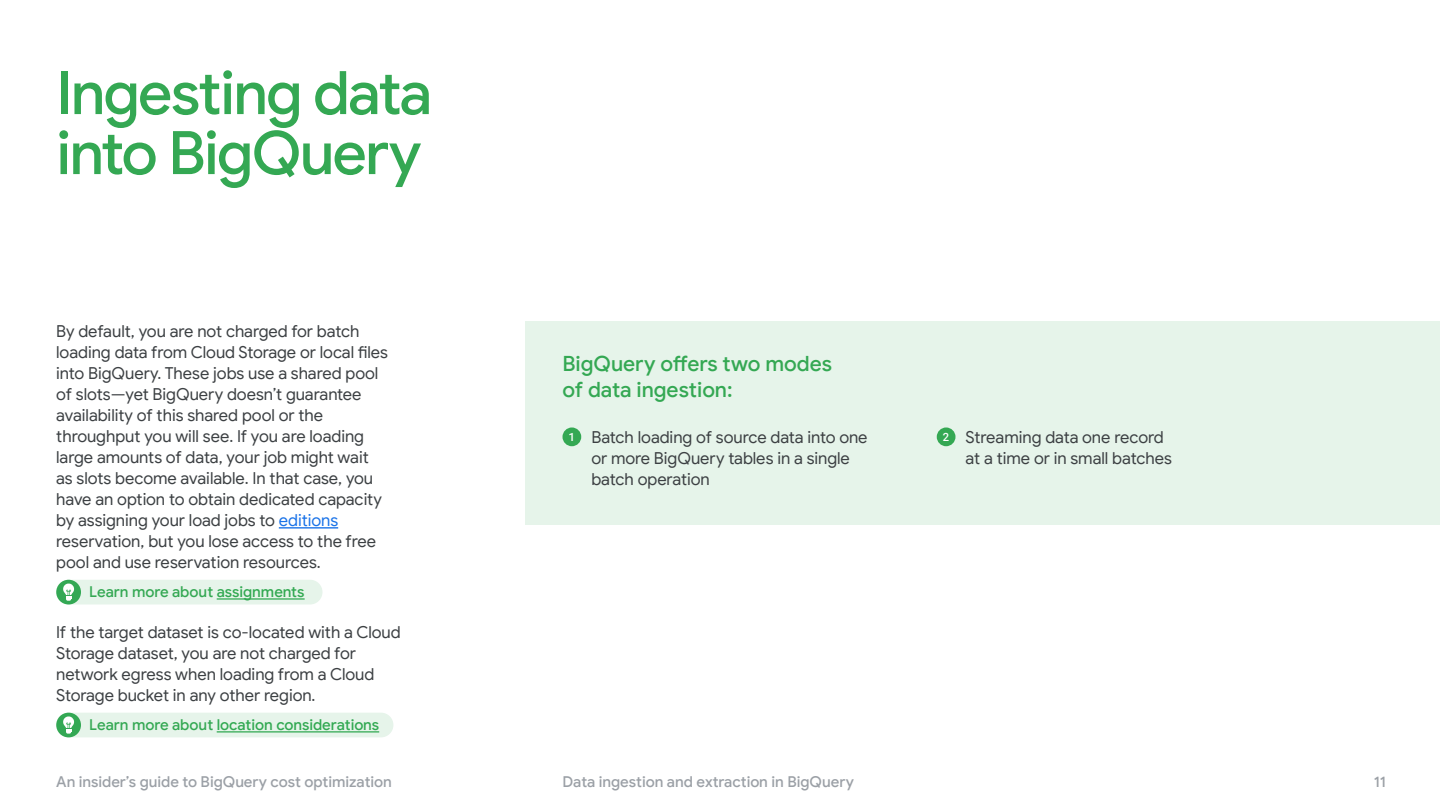
<style>
.page{position:relative;width:1440px;height:810px;background:#fff}
.page>*{position:absolute;margin:0;border:0;box-sizing:border-box;transform-origin:0 0}
.t1{font:500 60px/60px "Google Sans";letter-spacing:-.035em;color:#34a853}
.t2{font:500 21px/25.5px "Google Sans";letter-spacing:-.005em;color:#34a853}
.t3{font:16.5px/21px "Google Sans";letter-spacing:-.005em;color:#3c4043}
.t4{font:500 15px "Google Sans";letter-spacing:-.005em;color:#9ba0a6}
.t5{font:500 15px "Google Sans";letter-spacing:-.005em;color:#32a952}
.t6{font:500 15px "Google Sans";color:#34a853}
.t7{font:500 11.25px "Roboto Mono";color:#fff}
.s1{color:#1a73e8}
.s2{color:#32a952}
.s3{color:#34a853}
</style>
<div class="page">
<hr style="left:279px;top:527px;width:59px;height:2px;background:#1a73e8">
<div style="left:56px;top:580px;width:266px;height:24px;background:#e6f4ea;border-radius:12px"></div>
<div style="left:56px;top:580px;width:25px;height:24px;background:#33a854;border-radius:50%"></div>
<svg style="left:63px;top:583px;width:11px;height:18px"></svg>
<hr style="left:217px;top:598px;width:88px;height:2px;background:#32a952">
<div style="left:56px;top:713px;width:337px;height:24px;background:#e6f4ea;border-radius:12px"></div>
<div style="left:56px;top:713px;width:25px;height:24px;background:#33a854;border-radius:50%"></div>
<svg style="left:63px;top:716px;width:11px;height:18px"></svg>
<hr style="left:217px;top:731px;width:162px;height:2px;background:#32a952">
<div style="left:525px;top:321px;width:915px;height:203px;background:#e6f4ea"></div>
<div style="left:563px;top:427px;width:18px;height:19px;background:#34a853;border-radius:50%"></div>
<div style="left:937px;top:427px;width:19px;height:19px;background:#34a853;border-radius:50%"></div>
<h1 class="t1" style="left:56px;top:63px;width:377px">Ingesting data into BigQuery</h1>
<p class="t3" style="left:56px;top:321px;width:333px">By default, you are not charged for batch loading data from Cloud Storage or local files into BigQuery. These jobs use a shared pool of slots—yet BigQuery doesn’t guarantee availability of this shared pool or the throughput you will see. If you are loading large amounts of data, your job might wait as slots become available. In that case, you have an option to obtain dedicated capacity by assigning your load jobs to <span class="s1">editions </span>reservation, but you lose access to the free pool and use reservation resources.</p>
<p class="t6" style="left:89px;top:583px;width:217px">Learn more about <span class="s2">assignments</span></p>
<p class="t3" style="left:56px;top:621px;width:346px">If the target dataset is co-located with a Cloud Storage dataset, you are not charged for network egress when loading from a Cloud Storage bucket in any other region.</p>
<p class="t5" style="left:89px;top:716px;width:291px"><span class="s3">Learn more about</span> location considerations</p>
<p class="t2" style="left:563px;top:351px;width:271px">BigQuery offers two modes of data ingestion:</p>
<p class="t3" style="left:591px;top:426px;width:278px">Batch loading of source data into one or more BigQuery tables in a single batch operation</p>
<p class="t3" style="left:966px;top:426px;width:208px">Streaming data one record at a time or in small batches</p>
<p class="t7" style="left:569px;top:429px;width:8px">1</p>
<p class="t7" style="left:943px;top:429px;width:8px">2</p>
<p class="t4" style="left:56px;top:773px;width:337px">An insider’s guide to BigQuery cost optimization</p>
<p class="t4" style="left:562px;top:773px;width:293px">Data ingestion and extraction in BigQuery</p>
<p class="t4" style="left:1374px;top:773px;width:14px">11</p>
</div>
